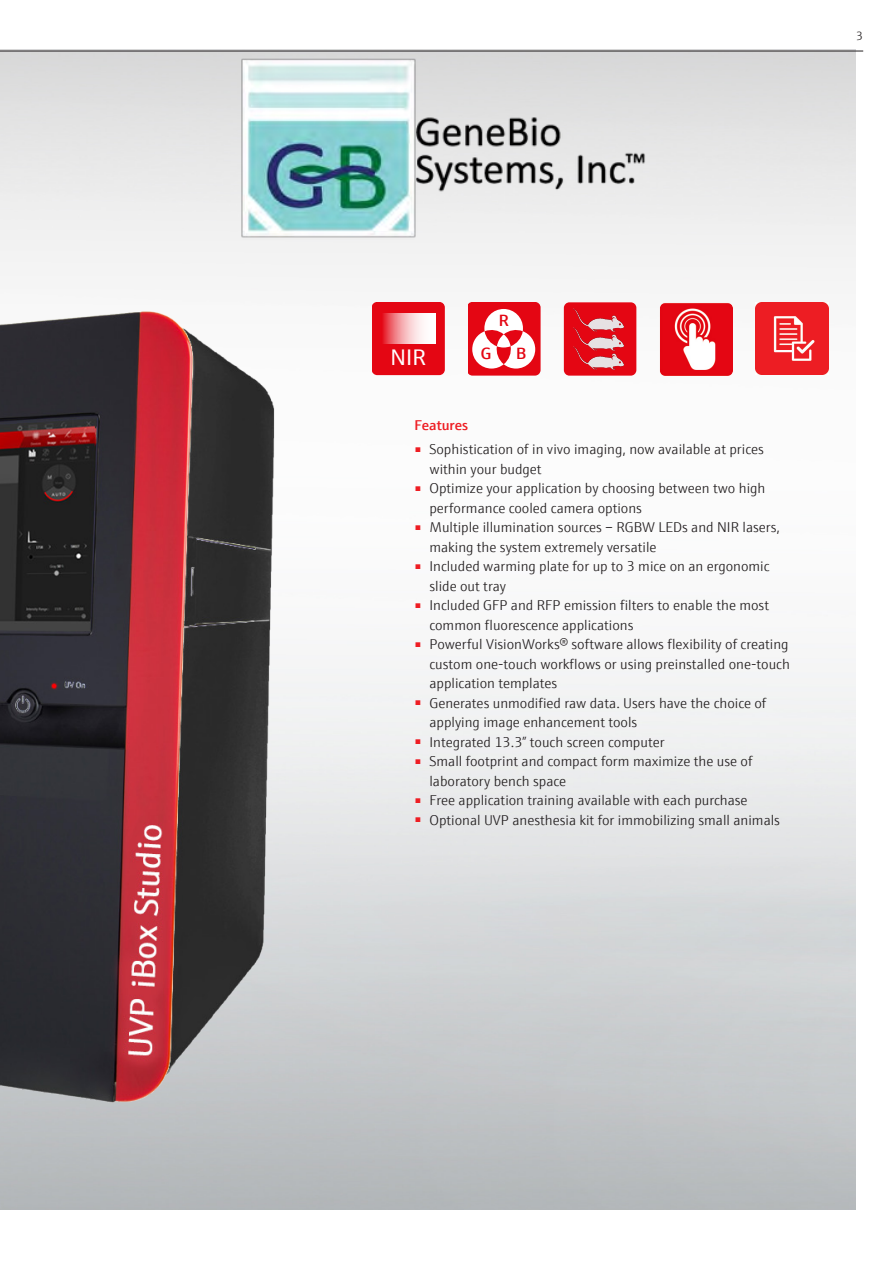
<style>
.page{position:relative;width:893px;height:1263px;background:#fff}
.page>*{position:absolute;margin:0;border:0;box-sizing:border-box;transform-origin:0 0}
.t1{font:22.65px "E+H Sans";color:#fff}
.t2{font:600 16.35px "E+H Sans";color:#e40613}
.t3{font:300 14.25px/19.5px "E+H Sans";color:#231f20}
.Innenseiten_Zwischen{font:600 14.25px "E+H Sans";color:#ee1d23}
.t4{font:300 12px "E+H Sans";color:#231f20}
</style>
<div class="page">
<img style="left:0;top:50px;width:856px;height:1160px">
<img style="left:0;top:259px;width:305px;height:894px">
<svg style="left:468px;top:303px;width:72px;height:72px"></svg>
<div style="left:564px;top:303px;width:72px;height:72px;background:#e40613;border-radius:6px"></div>
<img style="left:577px;top:333px;width:46px;height:12px">
<img style="left:573px;top:345px;width:50px;height:25px">
<img style="left:573px;top:308px;width:50px;height:25px">
<img style="left:660px;top:303px;width:72px;height:72px">
<img style="left:756px;top:303px;width:72px;height:72px">
<div style="left:372px;top:303px;width:72px;height:72px;background:#e40613"></div>
<svg style="left:381px;top:314px;width:54px;height:29px"></svg>
<hr style="left:0;top:51px;width:863px;height:1px;background:#231f20">
<img style="left:217px;top:57px;width:434px;height:185px">
<p class="t4" style="left:856px;top:27px;width:8px">3</p>
<p class="t2" style="left:499px;top:308px;width:11px">R</p>
<p class="t1" style="left:391px;top:340px;width:37px">NIR</p>
<p class="t2" style="left:481px;top:340px;width:12px">G</p>
<p class="t2" style="left:516px;top:340px;width:12px">B</p>
<p class="Innenseiten_Zwischen" style="left:415px;top:415px;width:55px">Features</p>
<p class="t3" style="left:429px;top:439px;width:336px;text-indent:-15px"><sup>■</sup> Sophistication of in vivo imaging, now available at prices within your budget</p>
<p class="t3" style="left:429px;top:478px;width:337px;text-indent:-15px"><sup>■</sup> Optimize your application by choosing between two high performance cooled camera options</p>
<p class="t3" style="left:429px;top:517px;width:352px;text-indent:-15px"><sup>■</sup> Multiple illumination sources – RGBW LEDs and NIR lasers, making the system extremely versatile</p>
<p class="t3" style="left:429px;top:556px;width:342px;text-indent:-15px"><sup>■</sup> Included warming plate for up to 3 mice on an ergonomic slide out tray</p>
<p class="t3" style="left:429px;top:595px;width:341px;text-indent:-15px"><sup>■</sup> Included GFP and RFP emission filters to enable the most common fluorescence applications</p>
<p class="t3" style="left:429px;top:634px;width:362px;text-align:justify;text-indent:-15px"><sup>■</sup> Powerful VisionWorks® software allows flexibility of creating custom one-touch workflows or using preinstalled one-touch application templates</p>
<p class="t3" style="left:429px;top:692px;width:338px;text-indent:-15px"><sup>■</sup> Generates unmodified raw data. Users have the choice of applying image enhancement tools</p>
<p class="t3" style="left:415px;top:731px;width:251px"><sup>■</sup> Integrated 13.3” touch screen computer</p>
<p class="t3" style="left:429px;top:751px;width:325px;text-indent:-15px"><sup>■</sup> Small footprint and compact form maximize the use of laboratory bench space</p>
<p class="t3" style="left:415px;top:790px;width:335px"><sup>■</sup> Free application training available with each purchase</p>
<p class="t3" style="left:415px;top:809px;width:367px"><sup>■</sup> Optional UVP anesthesia kit for immobilizing small animals</p>
</div>
